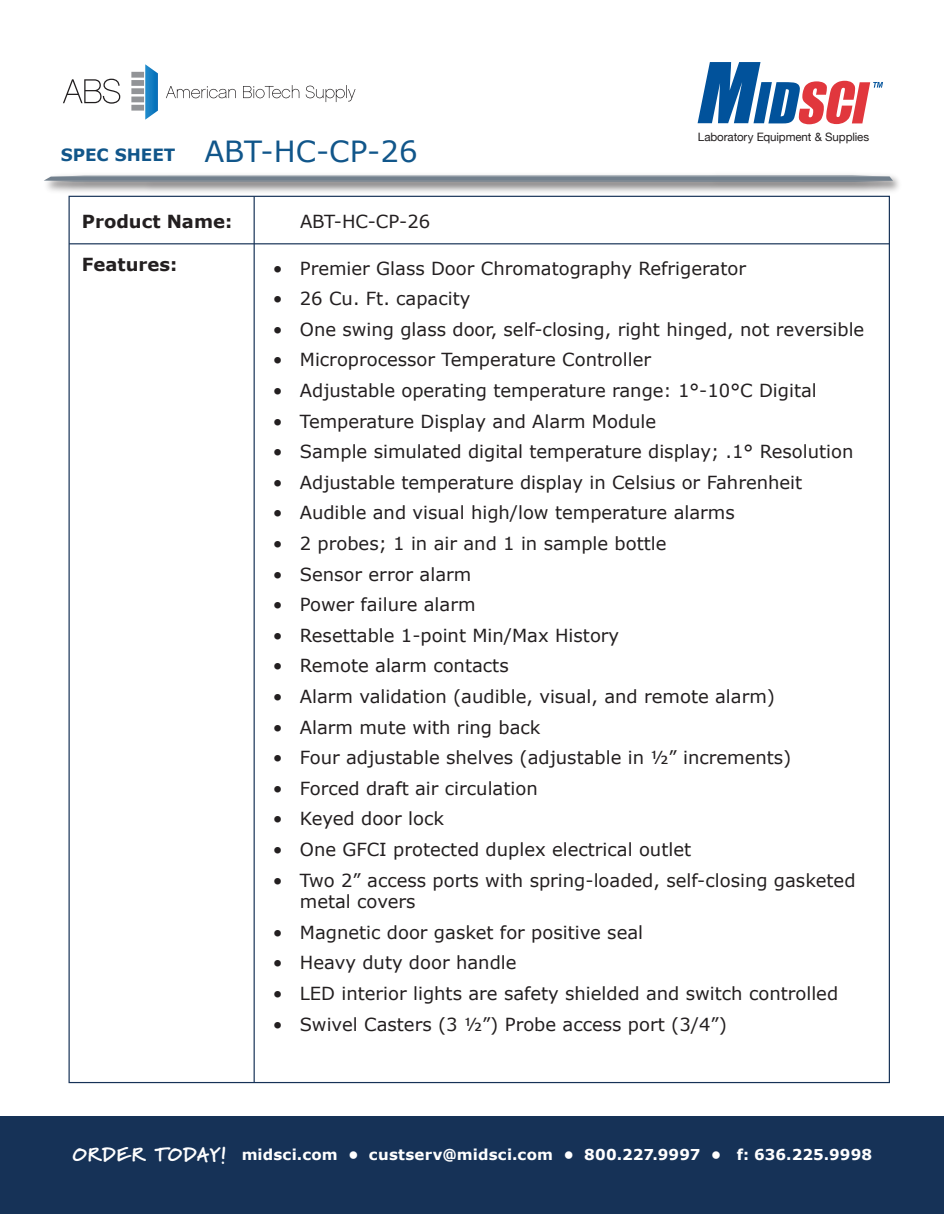
<style>
.page{position:relative;width:945px;height:1215px;background:#fff}
.page>*{position:absolute;margin:0;border:0;box-sizing:border-box;transform-origin:0 0}
.t1{font:29.1px "Verdana";color:#11568a}
.t2{font:18px/21.6px "Verdana";color:#231f20}
.t3{font:700 18px "Verdana";color:#231f20}
.t4{font:700 15px "Verdana";letter-spacing:.01em;color:#fff}
.t5{font:11.55px "Helvetica Neue";letter-spacing:-.01em;color:#231f20}
.s1{font-weight:700;font-size:16.95px}
.s2{font-family:"Marydale";font-weight:900;font-size:19.5px}
</style>
<div class="page">
<svg style="left:63px;top:79px;width:57px;height:25px"></svg>
<svg style="left:166px;top:86px;width:70px;height:12px"></svg>
<svg style="left:243px;top:85px;width:56px;height:13px"></svg>
<svg style="left:306px;top:85px;width:49px;height:17px"></svg>
<div style="left:131px;top:105px;width:13px;height:6px;background:#929497"></div>
<div style="left:131px;top:97px;width:13px;height:5px;background:#929497"></div>
<div style="left:131px;top:88px;width:13px;height:6px;background:#929497"></div>
<div style="left:131px;top:80px;width:13px;height:6px;background:#929497"></div>
<div style="left:131px;top:72px;width:13px;height:6px;background:#929497"></div>
<svg style="left:145px;top:64px;width:13px;height:56px"></svg>
<svg style="left:44px;top:175px;width:849px;height:7px;background:#86909b"></svg>
<div style="left:0;top:1116px;width:944px;height:98px;background:#163257"></div>
<svg style="left:698px;top:62px;width:185px;height:62px"></svg>
<hr style="left:69px;top:243px;width:820px;height:1px;background:#163257">
<hr style="left:254px;top:196px;width:1px;height:887px;background:#163257">
<h1 class="t1" style="left:61px;top:133px;width:358px"><span class="s1">SPEC SHEET</span> ABT-HC-CP-26</h1>
<p class="t5" style="left:698px;top:128px;width:173px">Laboratory Equipment &amp; Supplies</p>
<p class="t3" style="left:82px;top:210px;width:152px">Product Name:</p>
<p class="t3" style="left:82px;top:253px;width:97px">Features:</p>
<p class="t2" style="left:300px;top:211px;width:132px">ABT-HC-CP-26</p>
<p class="t2" style="left:273px;top:258px;width:475px">• Premier Glass Door Chromatography Refrigerator</p>
<p class="t2" style="left:273px;top:288px;width:199px">• 26 Cu. Ft. capacity</p>
<p class="t2" style="left:273px;top:319px;width:593px">• One swing glass door, self-closing, right hinged, not reversible</p>
<p class="t2" style="left:273px;top:349px;width:380px">• Microprocessor Temperature Controller</p>
<p class="t2" style="left:273px;top:380px;width:546px">• Adjustable operating temperature range: 1°-10°C Digital</p>
<p class="t2" style="left:273px;top:411px;width:385px">• Temperature Display and Alarm Module</p>
<p class="t2" style="left:273px;top:441px;width:582px">• Sample simulated digital temperature display; .1° Resolution</p>
<p class="t2" style="left:273px;top:472px;width:531px">• Adjustable temperature display in Celsius or Fahrenheit</p>
<p class="t2" style="left:273px;top:502px;width:464px">• Audible and visual high/low temperature alarms</p>
<p class="t2" style="left:273px;top:533px;width:395px">• 2 probes; 1 in air and 1 in sample bottle</p>
<p class="t2" style="left:273px;top:564px;width:200px">• Sensor error alarm</p>
<p class="t2" style="left:273px;top:594px;width:204px">• Power failure alarm</p>
<p class="t2" style="left:273px;top:625px;width:348px">• Resettable 1-point Min/Max History</p>
<p class="t2" style="left:273px;top:655px;width:237px">• Remote alarm contacts</p>
<p class="t2" style="left:273px;top:686px;width:504px">• Alarm validation (audible, visual, and remote alarm)</p>
<p class="t2" style="left:273px;top:717px;width:269px">• Alarm mute with ring back</p>
<p class="t2" style="left:273px;top:747px;width:520px">• Four adjustable shelves (adjustable in ½” increments)</p>
<p class="t2" style="left:273px;top:778px;width:266px">• Forced draft air circulation</p>
<p class="t2" style="left:273px;top:808px;width:173px">• Keyed door lock</p>
<p class="t2" style="left:273px;top:839px;width:420px">• One GFCI protected duplex electrical outlet</p>
<p class="t2" style="left:300px;top:870px;width:557px;text-indent:-27px">• Two 2” access ports with spring-loaded, self-closing gasketed metal covers</p>
<p class="t2" style="left:273px;top:922px;width:372px">• Magnetic door gasket for positive seal</p>
<p class="t2" style="left:273px;top:952px;width:245px">• Heavy duty door handle</p>
<p class="t2" style="left:273px;top:983px;width:567px">• LED interior lights are safety shielded and switch controlled</p>
<p class="t2" style="left:273px;top:1014px;width:456px">• Swivel Casters (3 ½”) Probe access port (3/4”)</p>
<p class="t4" style="left:73px;top:1145px;width:801px"><span class="s2">ORDER TODAY!</span> midsci.com • custserv@midsci.com • 800.227.9997 • f: 636.225.9998</p>
</div>
